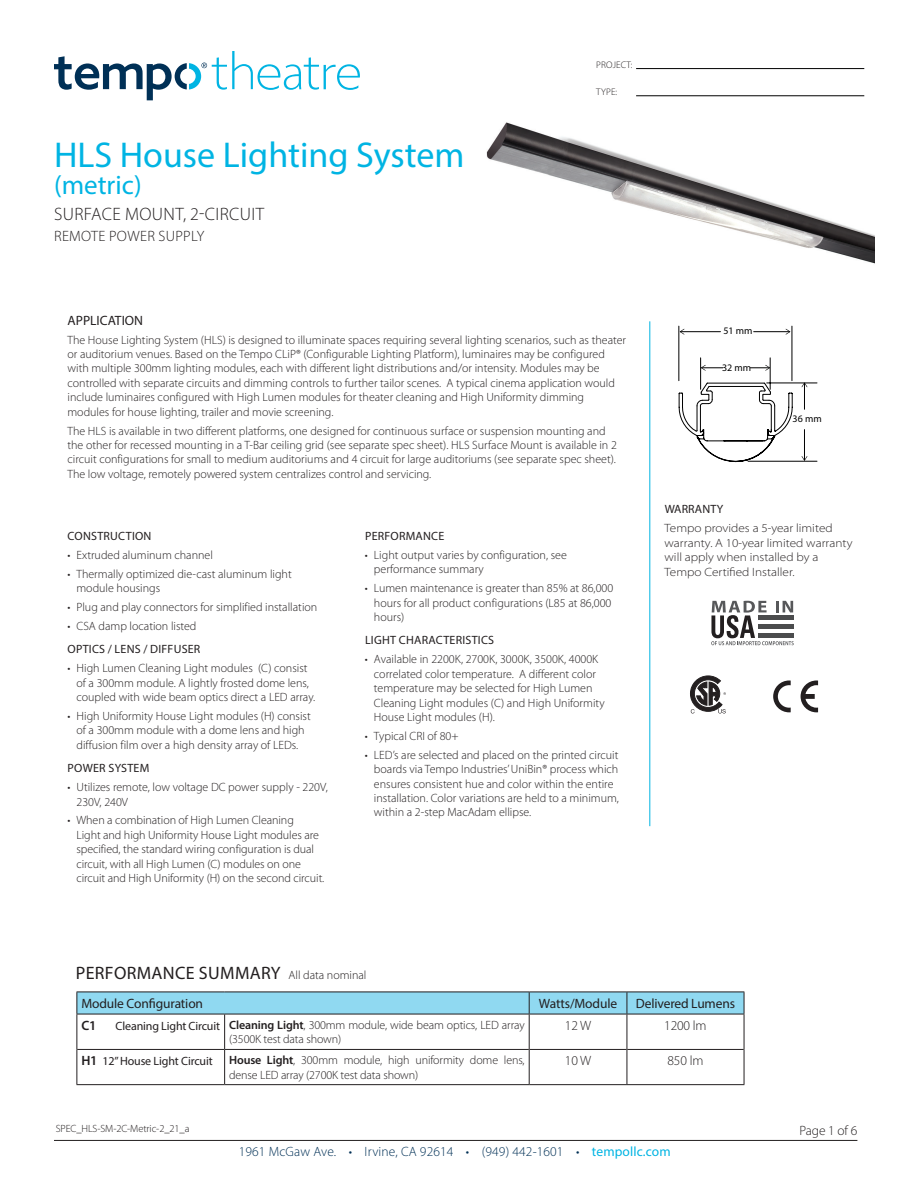
<style>
.page{position:relative;width:918px;height:1188px;background:#fff}
.page>*{position:absolute;margin:0;border:0;box-sizing:border-box;transform-origin:0 0}
.Head{font:36px "Myriad Pro";color:#00b4e3}
.Head-2{font:27px "Myriad Pro";color:#00b4e3}
.Table_Head{font:18px "Myriad Pro";letter-spacing:.02em;color:#231f20}
.Head-3{font:300 18px "Myriad Pro";letter-spacing:.02em;color:#231f20}
.Head-4{font:300 15px "Myriad Pro";letter-spacing:.02em;color:#231f20}
.t1{font:13.5px "Myriad Pro";letter-spacing:-.01em;color:#231f20}
.t2{font:300 13.5px "Myriad Pro";letter-spacing:.01em;color:#003056}
.t3{font:300 13.5px "Myriad Pro";letter-spacing:-.01em;color:#231f20}
.t4{font:600 13.5px "Myriad Pro";color:#231f20}
.Bullet{font:300 12px/14.4px "Myriad Pro";color:#231f20}
.Text{font:300 semi-expanded 12px/14.4px "Myriad Pro";color:#231f20}
.Bullet_Heads{font:12px "Myriad Pro";letter-spacing:.02em;color:#231f20}
.Bullet_Heads-2{font:12px "Myriad Pro";letter-spacing:-.01em;color:#231f20}
.t5{font:300 10.5px "Myriad Pro";letter-spacing:-.01em;color:#231f20}
.t6{font:10.05px "Myriad Pro";color:#020202}
.t7{font:300 9.6px "Myriad Pro";letter-spacing:.01em;color:#231f20}
.s1{font-weight:300;font-size:12px}
.s2{font-weight:600}
.s3{font-weight:600;font-size:13.5px}
.s4{font-weight:400;color:#00b4e3}
</style>
<div class="page">
<hr style="left:54px;top:1140px;width:803px;height:1px;background:#231f20">
<svg style="left:54px;top:51px;width:306px;height:49px"></svg>
<img style="left:486px;top:68px;width:389px;height:196px">
<hr style="left:650px;top:321px;width:1px;height:505px;background:#00b4e3">
<svg style="left:690px;top:676px;width:36px;height:37px"></svg>
<svg style="left:711px;top:601px;width:83px;height:44px"></svg>
<hr style="left:636px;top:68px;width:228px;height:1px;background:#000">
<hr style="left:636px;top:96px;width:228px;height:1px;background:#000">
<hr style="left:77px;top:1049px;width:147px;height:1px;background:#231f20">
<hr style="left:225px;top:1049px;width:304px;height:1px;background:#231f20">
<hr style="left:530px;top:1049px;width:97px;height:1px;background:#231f20">
<hr style="left:627px;top:1049px;width:117px;height:1px;background:#231f20">
<hr style="left:76px;top:1049px;width:1px;height:35px;background:#231f20">
<hr style="left:76px;top:1014px;width:1px;height:35px;background:#231f20">
<hr style="left:224px;top:1014px;width:1px;height:35px;background:#231f20">
<hr style="left:529px;top:1014px;width:1px;height:35px;background:#231f20">
<hr style="left:224px;top:1049px;width:1px;height:35px;background:#231f20">
<hr style="left:529px;top:1049px;width:1px;height:35px;background:#231f20">
<hr style="left:627px;top:1049px;width:1px;height:35px;background:#231f20">
<hr style="left:744px;top:1049px;width:1px;height:35px;background:#231f20">
<hr style="left:627px;top:1014px;width:1px;height:35px;background:#231f20">
<hr style="left:76px;top:1014px;width:149px;height:1px;background:#231f20">
<hr style="left:225px;top:1014px;width:304px;height:1px;background:#231f20">
<hr style="left:529px;top:1014px;width:98px;height:1px;background:#231f20">
<hr style="left:627px;top:1014px;width:117px;height:1px;background:#231f20">
<hr style="left:744px;top:1014px;width:1px;height:35px;background:#231f20">
<svg style="left:76px;top:992px;width:669px;height:22px;background:#8bd0e7"></svg>
<hr style="left:76px;top:1084px;width:149px;height:1px;background:#231f20">
<hr style="left:225px;top:1084px;width:304px;height:1px;background:#231f20">
<hr style="left:529px;top:1084px;width:98px;height:1px;background:#231f20">
<hr style="left:627px;top:1084px;width:117px;height:1px;background:#231f20">
<svg style="left:773px;top:681px;width:18px;height:31px"></svg>
<svg style="left:801px;top:680px;width:17px;height:32px"></svg>
<hr style="left:679px;top:326px;width:1px;height:55px;background:#000100">
<hr style="left:792px;top:326px;width:1px;height:55px;background:#000100">
<hr style="left:700px;top:358px;width:1px;height:31px;background:#000100">
<hr style="left:770px;top:358px;width:1px;height:31px;background:#000100">
<hr style="left:767px;top:383px;width:50px;height:1px;background:#000100">
<hr style="left:748px;top:461px;width:69px;height:1px;background:#000100">
<hr style="left:680px;top:331px;width:40px;height:1px;background:#000100">
<svg style="left:680px;top:329px;width:4px;height:6px"></svg>
<hr style="left:754px;top:331px;width:36px;height:1px;background:#000100">
<svg style="left:786px;top:329px;width:4px;height:6px"></svg>
<svg style="left:701px;top:365px;width:22px;height:6px"></svg>
<svg style="left:750px;top:365px;width:20px;height:6px"></svg>
<hr style="left:804px;top:430px;width:1px;height:30px;background:#000100">
<svg style="left:802px;top:456px;width:5px;height:5px"></svg>
<svg style="left:802px;top:383px;width:5px;height:26px"></svg>
<svg style="left:679px;top:383px;width:114px;height:79px"></svg>
<p class="Head" style="left:54px;top:133px;width:412px">HLS House Lighting System</p>
<p class="Head-2" style="left:54px;top:168px;width:89px">(metric)</p>
<p class="Head-3" style="left:54px;top:203px;width:211px">SURFACE MOUNT, 2-CIRCUIT</p>
<p class="Head-4" style="left:54px;top:226px;width:152px">REMOTE POWER SUPPLY</p>
<p class="t7" style="left:596px;top:59px;width:38px">PROJECT:</p>
<p class="t7" style="left:596px;top:86px;width:22px">TYPE:</p>
<p class="t1" style="left:68px;top:312px;width:77px">APPLICATION</p>
<p class="Bullet" style="left:68px;top:332px;width:560px">The House Lighting System (HLS) is designed to illuminate spaces requiring several lighting scenarios, such as theater or auditorium venues. Based on the Tempo CLiP® (Configurable Lighting Platform), luminaires may be configured with multiple 300mm lighting modules, each with different light distributions and/or intensity. Modules may be controlled with separate circuits and dimming controls to further tailor scenes. A typical cinema application would include luminaires configured with High Lumen modules for theater cleaning and High Uniformity dimming modules for house lighting, trailer and movie screening.</p>
<p class="Bullet" style="left:68px;top:423px;width:551px">The HLS is available in two different platforms, one designed for continuous surface or suspension mounting and the other for recessed mounting in a T-Bar ceiling grid (see separate spec sheet). HLS Surface Mount is available in 2 circuit configurations for small to medium auditoriums and 4 circuit for large auditoriums (see separate spec sheet).<br>The low voltage, remotely powered system centralizes control and servicing.</p>
<p class="Bullet_Heads" style="left:68px;top:529px;width:85px">CONSTRUCTION</p>
<p class="Bullet" style="left:68px;top:548px;width:147px">• Extruded aluminum channel</p>
<p class="Bullet" style="left:76px;top:567px;width:217px;text-indent:-9px">• Thermally optimized die-cast aluminum light module housings</p>
<p class="Bullet" style="left:68px;top:600px;width:251px">• Plug and play connectors for simplified installation</p>
<p class="Bullet" style="left:68px;top:619px;width:131px">• CSA damp location listed</p>
<p class="Bullet_Heads" style="left:68px;top:642px;width:134px">OPTICS / LENS / DIFFUSER</p>
<p class="Bullet" style="left:76px;top:661px;width:240px;text-indent:-9px">• High Lumen Cleaning Light modules (C) consist of a 300mm module. A lightly frosted dome lens, coupled with wide beam optics direct a LED array.</p>
<p class="Bullet" style="left:68px;top:709px;width:245px;text-align:center">• High Uniformity House Light modules (H) consist of a 300mm module with a dome lens and high diffusion film over a high density array of LEDs.</p>
<p class="Bullet_Heads" style="left:68px;top:761px;width:83px">POWER SYSTEM</p>
<p class="Bullet" style="left:76px;top:780px;width:253px;text-indent:-9px">• Utilizes remote, low voltage DC power supply - 220V,<br>230V, 240V</p>
<p class="Bullet" style="left:76px;top:813px;width:249px;text-indent:-9px">• When a combination of High Lumen Cleaning<br>Light and high Uniformity House Light modules are specified, the standard wiring configuration is dual circuit, with all High Lumen (C) modules on one circuit and High Uniformity (H) on the second circuit.</p>
<p class="Bullet_Heads" style="left:365px;top:529px;width:81px">PERFORMANCE</p>
<p class="Bullet" style="left:374px;top:548px;width:194px;text-indent:-9px">• Light output varies by configuration, see performance summary</p>
<p class="Bullet" style="left:374px;top:581px;width:241px;text-indent:-9px">• Lumen maintenance is greater than 85% at 86,000 hours for all product configurations (L85 at 86,000 hours)</p>
<p class="Bullet_Heads" style="left:365px;top:633px;width:131px">LIGHT CHARACTERISTICS</p>
<p class="Bullet" style="left:374px;top:652px;width:232px;text-indent:-9px">• Available in 2200K, 2700K, 3000K, 3500K, 4000K correlated color temperature. A different color temperature may be selected for High Lumen Cleaning Light modules (C) and High Uniformity House Light modules (H).</p>
<p class="Bullet" style="left:365px;top:729px;width:95px">• Typical CRI of 80+</p>
<p class="Bullet" style="left:374px;top:747px;width:247px;text-indent:-9px">• LED’s are selected and placed on the printed circuit boards via Tempo Industries’ UniBin® process which ensures consistent hue and color within the entire installation. Color variations are held to a minimum, within a 2-step MacAdam ellipse.</p>
<p class="t6" style="left:723px;top:325px;width:31px">51 mm</p>
<p class="t6" style="left:722px;top:361px;width:31px">32 mm</p>
<p class="t6" style="left:793px;top:412px;width:31px">36 mm</p>
<p class="Bullet_Heads" style="left:665px;top:502px;width:60px">WARRANTY</p>
<p class="Text" style="left:665px;top:521px;width:189px">Tempo provides a 5-year limited warranty. A 10-year limited warranty will apply when installed by a<br>Tempo Certified Installer.</p>
<p class="Table_Head" style="left:76px;top:962px;width:292px">PERFORMANCE SUMMARY <span class="s1">All data nominal</span></p>
<p class="t1" style="left:81px;top:995px;width:123px">Module Configuration</p>
<p class="t1" style="left:539px;top:995px;width:80px">Watts/Module</p>
<p class="t1" style="left:636px;top:995px;width:101px">Delivered Lumens</p>
<p class="t4" style="left:81px;top:1017px;width:17px">C1</p>
<p class="Bullet_Heads-2" style="left:116px;top:1019px;width:106px">Cleaning Light Circuit</p>
<p class="Bullet" style="left:229px;top:1018px;width:297px"><span class="s2">Cleaning Light</span>, 300mm module, wide beam optics, LED array (3500K test data shown)</p>
<p class="t3" style="left:565px;top:1018px;width:28px">12 W</p>
<p class="t3" style="left:664px;top:1018px;width:44px">1200 lm</p>
<p class="Bullet_Heads-2" style="left:81px;top:1054px;width:133px"><span class="s3">H1</span> 12” House Light Circuit</p>
<p class="Bullet" style="left:229px;top:1053px;width:297px"><span class="s2">House Light</span>, 300mm module, high uniformity dome lens, dense LED array (2700K test data shown)</p>
<p class="t3" style="left:565px;top:1053px;width:28px">10 W</p>
<p class="t3" style="left:668px;top:1053px;width:37px">850 lm</p>
<p class="t5" style="left:56px;top:1122px;width:135px">SPEC_HLS-SM-2C-Metric-2_21_a</p>
<p class="t3" style="left:800px;top:1122px;width:59px">Page 1 of 6</p>
<p class="t2" style="left:239px;top:1144px;width:433px">1961 McGaw Ave. • Irvine, CA 92614 • (949) 442-1601 • <span class="s4">tempollc.com</span></p>
</div>
